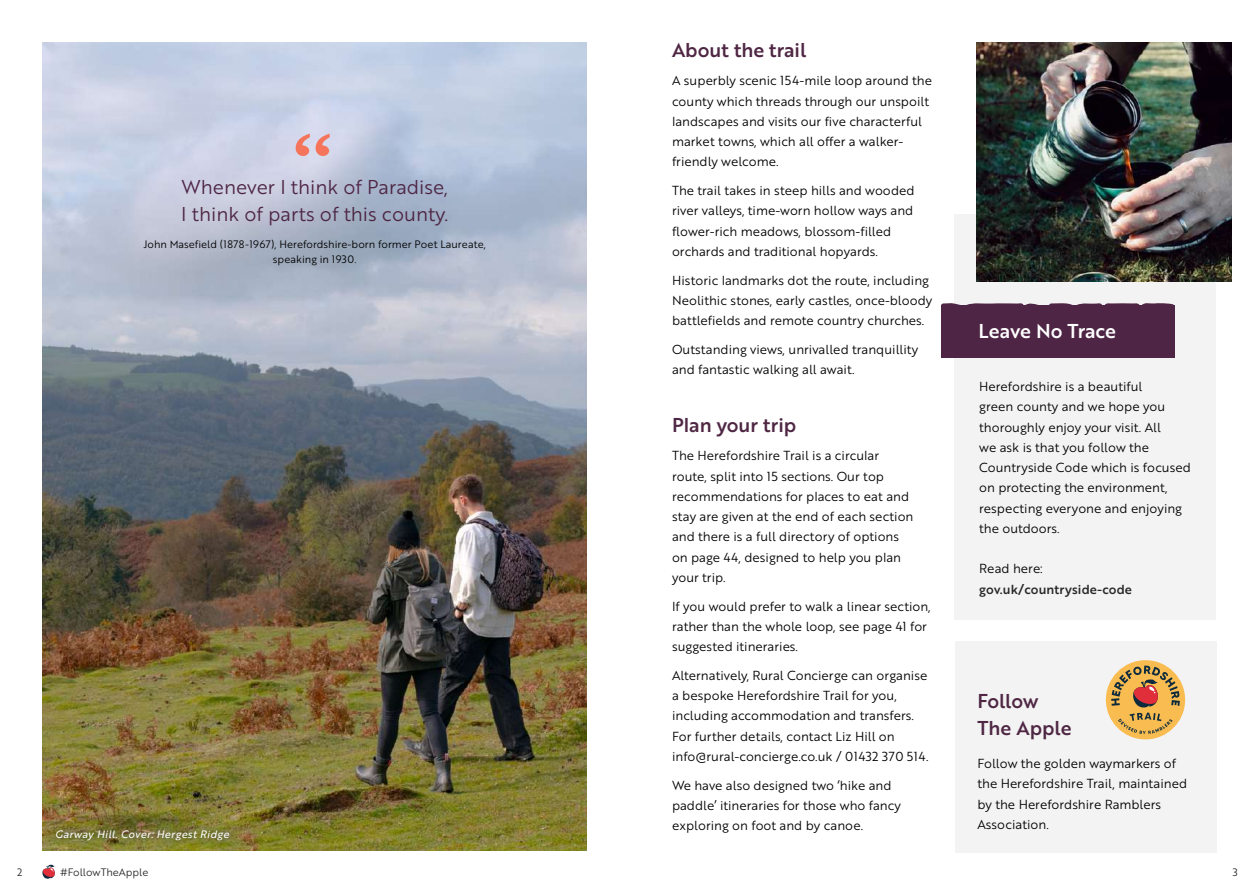
<style>
.page{position:relative;width:1259px;height:893px;background:#fff}
.page>*{position:absolute;margin:0;border:0;box-sizing:border-box;transform-origin:0 0}
.t1{font:19.5px/27px "Brother 1816 Book";color:#4e2644}
.t2{font:19.5px/27px "Brother 1816 Medium";color:#4f2744}
.t3{font:19.5px "Brother 1816 Medium";color:#fff}
.t4{font:12.75px/20.2px "Brother 1816 Book";color:#000}
.t5{font:12.75px "Brother 1816 Medium";letter-spacing:.01em;color:#282827}
.t6{font:10.5px/15px "Brother 1816 Book";color:#000;text-align:center}
.t7{font:italic 10.5px "Brother 1816 Regular";color:#fff}
.t8{font:10.5px "Brother 1816 Book";color:#282827}
</style>
<div class="page">
<svg style="left:42px;top:865px;width:13px;height:14px"></svg>
<div style="left:954px;top:214px;width:262px;height:406px;background:#f3f3f3"></div>
<svg style="left:941px;top:303px;width:233px;height:3px"></svg>
<div style="left:941px;top:306px;width:233px;height:52px;background:#4e2545"></div>
<img style="left:976px;top:43px;width:255px;height:239px">
<img style="left:43px;top:43px;width:544px;height:807px">
<svg style="left:295px;top:134px;width:35px;height:22px"></svg>
<div style="left:955px;top:641px;width:261px;height:212px;background:#f3f3f3"></div>
<div style="left:48px;top:823px;width:189px;height:25px;background:#0d2b3c;opacity:.75"></div>
<div style="left:1106px;top:660px;width:79px;height:79px;background:#f9bc51;border-radius:50%"></div>
<svg style="left:1111px;top:666px;width:68px;height:68px"></svg>
<h1 class="t1" style="left:181px;top:173px;width:268px">Whenever I think of Paradise,<br>I think of parts of this county.</h1>
<p class="t6" style="left:144px;top:237px;width:343px">John Masefield (1878-1967), Herefordshire-born former Poet Laureate, speaking in 1930.</p>
<p class="t7" style="left:55px;top:826px;width:178px">Garway Hill.Cover:HergestRidge</p>
<h1 class="t2" style="left:672px;top:35px;width:136px">About the trail</h1>
<p class="t4" style="left:672px;top:70px;width:261px">A superbly scenic 154-mile loop around the county which threads through our unspoilt landscapes and visits our five characterful market towns, which all offer a walker&shy;friendly welcome.</p>
<p class="t4" style="left:672px;top:180px;width:244px">The trail takes in steep hills and wooded river valleys, time-worn hollow ways and flower-rich meadows, blossom-filled orchards and traditional hopyards.</p>
<p class="t4" style="left:672px;top:269px;width:262px">Historic landmarks dot the route, including<br>Neolithic stones, early castles, once-bloody battlefields and remote country churches.</p>
<p class="t4" style="left:672px;top:339px;width:248px">Outstanding views, unrivalled tranquillity and fantastic walking all await.</p>
<h1 class="t2" style="left:672px;top:410px;width:126px">Plan your trip</h1>
<p class="t4" style="left:672px;top:445px;width:243px">The Herefordshire Trail is a circular route, split into 15 sections. Our top recommendations for places to eat and stay are given at the end of each section and there is a full directory of options on page 44, designed to help you plan your trip.</p>
<p class="t4" style="left:672px;top:595px;width:260px">If you would prefer to walk a linear section, rather than the whole loop, see page 41 for suggested itineraries.</p>
<p class="t4" style="left:672px;top:665px;width:258px">Alternatively, Rural Concierge can organise a bespoke Herefordshire Trail for you, including accommodation and transfers.<br>For further details, contact Liz Hill on info@rural-concierge.co.uk / 01432 370 514.</p>
<p class="t4" style="left:672px;top:774px;width:230px">We have also designed two ‘hike and paddle’ itineraries for those who fancy exploring on foot and by canoe.</p>
<h1 class="t3" style="left:978px;top:316px;width:139px">Leave No Trace</h1>
<p class="t4" style="left:979px;top:376px;width:213px">Herefordshire is a beautiful<br>green county and we hope you thoroughly enjoy your visit. All<br>we ask is that you follow the<br>Countryside Code which is focused on protecting the environment, respecting everyone and enjoying the outdoors.</p>
<p class="t4" style="left:979px;top:558px;width:65px">Read here:</p>
<p class="t5" style="left:979px;top:579px;width:154px">gov.uk/countryside-code</p>
<h1 class="t2" style="left:977px;top:687px;width:96px">Follow<br>The Apple</h1>
<p class="t4" style="left:977px;top:753px;width:211px">Follow the golden waymarkers of the Herefordshire Trail, maintained by the Herefordshire Ramblers<br>Association.</p>
<p class="t8" style="left:17px;top:865px;width:7px">2</p>
<p class="t8" style="left:1232px;top:865px;width:7px">3</p>
<p class="t8" style="left:60px;top:865px;width:90px">#FollowTheApple</p>
</div>
